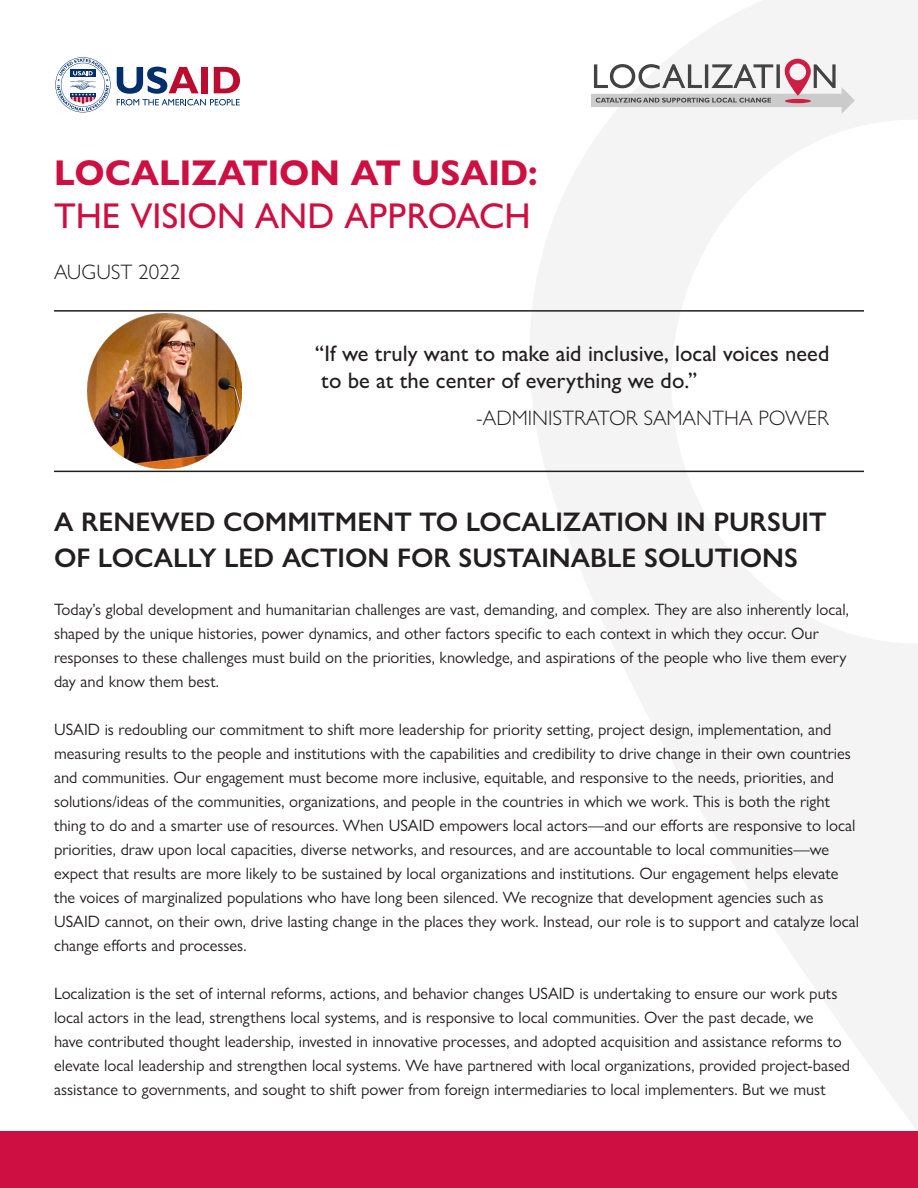
<style>
.page{position:relative;width:918px;height:1188px;background:#fff}
.page>*{position:absolute;margin:0;border:0;box-sizing:border-box;transform-origin:0 0}
.t1{font:700 36px "Gill Sans Nova";color:#cd1041}
.t2{font:500 36px "Gill Sans Nova";color:#cd1041}
.t3{font:600 27px/36px "Gill Sans Nova";color:#231f20}
.t4{font:500 22.5px/27px "Gill Sans Nova";color:#231f20}
.Subtitle___Date{font:300 21px "Gill Sans Nova";color:#231f20}
.t5{font:16.5px/24px "Gill Sans Nova";color:#231f20}
</style>
<div class="page">
<div style="left:0;top:1131px;width:918px;height:57px;background:#cd1041"></div>
<svg style="left:528px;top:0;width:390px;height:1131px"></svg>
<svg style="left:117px;top:67px;width:123px;height:38px"></svg>
<svg style="left:55px;top:57px;width:56px;height:55px"></svg>
<svg style="left:591px;top:59px;width:264px;height:55px"></svg>
<img style="left:87px;top:314px;width:154px;height:154px">
<hr style="left:54px;top:310px;width:810px;height:2px;background:#231f20">
<hr style="left:54px;top:471px;width:810px;height:1px;background:#231f20">
<h1 class="t1" style="left:54px;top:150px;width:485px">LOCALIZATION AT USAID:</h1>
<h1 class="t2" style="left:54px;top:194px;width:478px">THE VISION AND APPROACH</h1>
<p class="Subtitle___Date" style="left:54px;top:259px;width:128px">AUGUST 2022</p>
<p class="t4" style="left:315px;top:340px;width:516px">“If we truly want to make aid inclusive, local voices need to be at the center of everything we do.”</p>
<p class="Subtitle___Date" style="left:476px;top:405px;width:354px">-ADMINISTRATOR SAMANTHA POWER</p>
<h2 class="t3" style="left:54px;top:504px;width:774px">A RENEWED COMMITMENT TO LOCALIZATION IN PURSUIT<br>OF LOCALLY LED ACTION FOR SUSTAINABLE SOLUTIONS</h2>
<p class="t5" style="left:54px;top:597px;width:796px">Today’s global development and humanitarian challenges are vast, demanding, and complex. They are also inherently local, shaped by the unique histories, power dynamics, and other factors specific to each context in which they occur. Our responses to these challenges must build on the priorities, knowledge, and aspirations of the people who live them every day and know them best.</p>
<p class="t5" style="left:54px;top:717px;width:779px">USAID is redoubling our commitment to shift more leadership for priority setting, project design, implementation, and</p>
<p class="t5" style="left:54px;top:741px;width:798px">measuring results to the people and institutions with the capabilities and credibility to drive change in their own countries and communities. Our engagement must become more inclusive, equitable, and responsive to the needs, priorities, and</p>
<p class="t5" style="left:54px;top:789px;width:807px">solutions/ideas of the communities, organizations, and people in the countries in which we work. This is both the right thing to do and a smarter use of resources. When USAID empowers local actors—and our efforts are responsive to local priorities, draw upon local capacities, diverse networks, and resources, and are accountable to local communities—we expect that results are more likely to be sustained by local organizations and institutions. Our engagement helps elevate the voices of marginalized populations who have long been silenced. We recognize that development agencies such as USAID cannot, on their own, drive lasting change in the places they work. Instead, our role is to support and catalyze local change efforts and processes.</p>
<p class="t5" style="left:54px;top:982px;width:785px">Localization is the set of internal reforms, actions, and behavior changes USAID is undertaking to ensure our work puts</p>
<p class="t5" style="left:54px;top:1006px;width:798px">local actors in the lead, strengthens local systems, and is responsive to local communities. Over the past decade, we<br>have contributed thought leadership, invested in innovative processes, and adopted acquisition and assistance reforms to elevate local leadership and strengthen local systems. We have partnered with local organizations, provided project-based assistance to governments, and sought to shift power from foreign intermediaries to local implementers. But we must</p>
</div>
